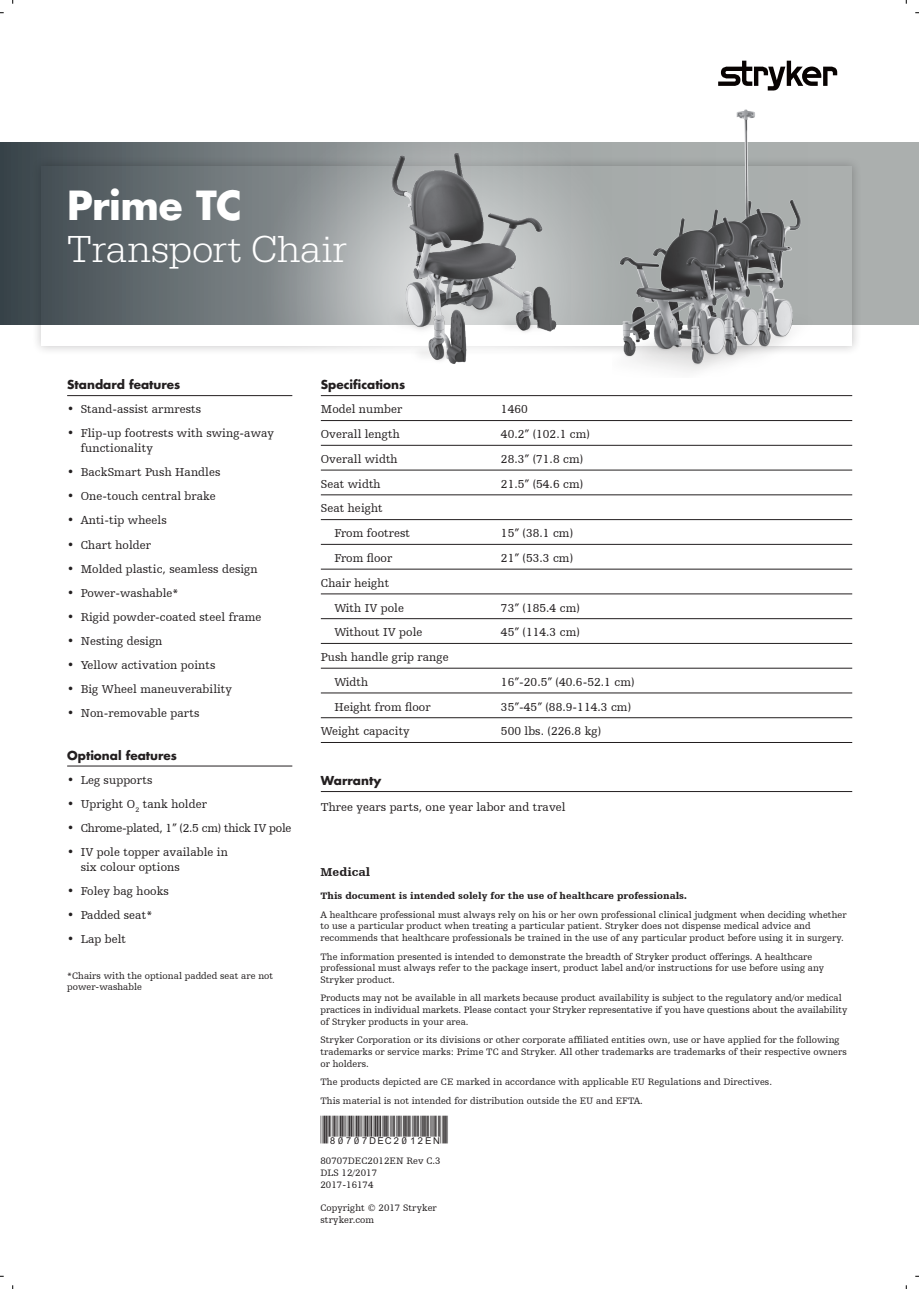
<style>
.page{position:relative;width:919px;height:1289px;background:#fff}
.page>*{position:absolute;margin:0;border:0;box-sizing:border-box;transform-origin:0 0}
.Headline{font:300 39px "Egyptienne URW";letter-spacing:.01em;color:#fff}
.Headline-2{font:700 39px "Futura Std";letter-spacing:-.015em;color:#fff}
.t1{font:14.1px "Carolina Bar B39 25 E2";color:#231f20}
.t2{font:12px/15px "Humanist Slabserif 712 BT";letter-spacing:.005em;color:#231f20}
.t3{font:12px "Humanist Slabserif 712 BT";letter-spacing:-.02em;color:#231f20}
.Paragraph_Style_1{font:700 12px "Futura For Stryker";color:#231f20}
.Paragraph_Style_1-2{font:700 12px "Futura Std";color:#231f20}
.t4{font:900 12px "Humanist Slabserif 712 BT";letter-spacing:.005em;color:#231f20}
.t5{font:9.75px/11.7px "Humanist Slabserif 712 BT";letter-spacing:.005em;color:#231f20}
.t6{font:900 9.75px "Humanist Slabserif 712 BT";letter-spacing:.005em;color:#231f20}
</style>
<div class="page">
<svg style="left:0;top:142px;width:918px;height:183px;background:#7e8586"></svg>
<hr style="left:67px;top:395px;width:225px;height:1px;background:#231f20">
<hr style="left:67px;top:765px;width:225px;height:1px;background:#231f20">
<hr style="left:321px;top:395px;width:531px;height:1px;background:#231f20">
<hr style="left:321px;top:420px;width:531px;height:1px;background:#231f20">
<hr style="left:321px;top:445px;width:531px;height:1px;background:#231f20">
<hr style="left:321px;top:469px;width:531px;height:1px;background:#231f20">
<hr style="left:321px;top:494px;width:531px;height:1px;background:#231f20">
<hr style="left:321px;top:519px;width:531px;height:1px;background:#231f20">
<hr style="left:321px;top:544px;width:531px;height:1px;background:#231f20">
<hr style="left:321px;top:568px;width:531px;height:1px;background:#231f20">
<hr style="left:321px;top:593px;width:531px;height:1px;background:#231f20">
<hr style="left:321px;top:618px;width:531px;height:1px;background:#231f20">
<hr style="left:321px;top:643px;width:531px;height:1px;background:#231f20">
<hr style="left:321px;top:667px;width:531px;height:1px;background:#231f20">
<hr style="left:321px;top:692px;width:531px;height:1px;background:#231f20">
<hr style="left:321px;top:717px;width:531px;height:1px;background:#231f20">
<hr style="left:321px;top:742px;width:531px;height:1px;background:#231f20">
<hr style="left:321px;top:791px;width:531px;height:1px;background:#231f20">
<div style="left:32px;top:157px;width:829px;height:199px;background:#231f20;opacity:.25"></div>
<svg style="left:42px;top:166px;width:810px;height:180px;background:#788083"></svg>
<svg style="left:718px;top:61px;width:119px;height:30px"></svg>
<img style="left:205px;top:142px;width:407px;height:209px">
<img style="left:374px;top:142px;width:197px;height:222px">
<img style="left:612px;top:109px;width:207px;height:263px">
<p class="Headline-2" style="left:67px;top:179px;width:176px">Prime TC</p>
<p class="Headline" style="left:67px;top:226px;width:281px">Transport Chair</p>
<p class="Paragraph_Style_1" style="left:67px;top:377px;width:115px">Standard features</p>
<p class="t2" style="left:67px;top:401px;width:136px">• Stand-assist armrests</p>
<p class="t2" style="left:81px;top:425px;width:195px;text-indent:-13px">• Flip-up footrests with swing-away functionality</p>
<p class="t2" style="left:67px;top:464px;width:155px">• BackSmart Push Handles</p>
<p class="t2" style="left:67px;top:488px;width:150px">• One-touch central brake</p>
<p class="t2" style="left:67px;top:512px;width:101px">• Anti-tip wheels</p>
<p class="t2" style="left:67px;top:536px;width:85px">• Chart holder</p>
<p class="t2" style="left:67px;top:560px;width:192px">• Molded plastic, seamless design</p>
<p class="t2" style="left:67px;top:584px;width:113px">• Power-washable*</p>
<p class="t2" style="left:67px;top:608px;width:196px">• Rigid powder-coated steel frame</p>
<p class="t2" style="left:67px;top:632px;width:97px">• Nesting design</p>
<p class="t2" style="left:67px;top:656px;width:150px">• Yellow activation points</p>
<p class="t2" style="left:67px;top:680px;width:166px">• Big Wheel maneuverability</p>
<p class="t2" style="left:67px;top:704px;width:134px">• Non-removable parts</p>
<p class="Paragraph_Style_1" style="left:67px;top:747px;width:111px">Optional features</p>
<p class="t2" style="left:67px;top:772px;width:87px">• Leg supports</p>
<p class="t2" style="left:67px;top:796px;width:141px">• Upright O<sub>2</sub> tank holder</p>
<p class="t3" style="left:67px;top:820px;width:226px">• Chrome-plated, 1” (2.5 cm) thick IV pole</p>
<p class="t2" style="left:81px;top:844px;width:149px;text-indent:-13px">• IV pole topper available in six colour options</p>
<p class="t2" style="left:67px;top:883px;width:103px">• Foley bag hooks</p>
<p class="t2" style="left:67px;top:907px;width:87px">• Padded seat*</p>
<p class="t2" style="left:67px;top:931px;width:60px">• Lap belt</p>
<p class="t5" style="left:67px;top:969px;width:207px">*Chairs with the optional padded seat are not power-washable</p>
<p class="Paragraph_Style_1-2" style="left:321px;top:377px;width:86px">Specifications</p>
<p class="t2" style="left:321px;top:401px;width:83px">Model number</p>
<p class="t2" style="left:501px;top:401px;width:28px">1460</p>
<p class="t2" style="left:321px;top:426px;width:80px">Overall length</p>
<p class="t2" style="left:501px;top:426px;width:90px">40.2” (102.1 cm)</p>
<p class="t2" style="left:321px;top:451px;width:78px">Overall width</p>
<p class="t2" style="left:501px;top:451px;width:84px">28.3” (71.8 cm)</p>
<p class="t2" style="left:321px;top:476px;width:61px">Seat width</p>
<p class="t2" style="left:501px;top:476px;width:84px">21.5” (54.6 cm)</p>
<p class="t2" style="left:321px;top:500px;width:63px">Seat height</p>
<p class="t2" style="left:334px;top:525px;width:77px">From footrest</p>
<p class="t2" style="left:501px;top:525px;width:74px">15” (38.1 cm)</p>
<p class="t2" style="left:334px;top:550px;width:59px">From floor</p>
<p class="t2" style="left:501px;top:550px;width:74px">21” (53.3 cm)</p>
<p class="t2" style="left:321px;top:575px;width:70px">Chair height</p>
<p class="t2" style="left:334px;top:599px;width:71px">With IV pole</p>
<p class="t2" style="left:501px;top:599px;width:80px">73” (185.4 cm)</p>
<p class="t2" style="left:334px;top:624px;width:89px">Without IV pole</p>
<p class="t2" style="left:501px;top:624px;width:80px">45” (114.3 cm)</p>
<p class="t2" style="left:321px;top:649px;width:129px">Push handle grip range</p>
<p class="t2" style="left:334px;top:674px;width:35px">Width</p>
<p class="t2" style="left:501px;top:674px;width:135px">16”-20.5” (40.6-52.1 cm)</p>
<p class="t2" style="left:334px;top:698px;width:98px">Height from floor</p>
<p class="t2" style="left:501px;top:698px;width:131px">35”-45” (88.9-114.3 cm)</p>
<p class="t2" style="left:321px;top:723px;width:90px">Weight capacity</p>
<p class="t2" style="left:501px;top:723px;width:102px">500 lbs. (226.8 kg)</p>
<p class="Paragraph_Style_1-2" style="left:321px;top:772px;width:62px">Warranty</p>
<p class="t2" style="left:321px;top:799px;width:246px">Three years parts, one year labor and travel</p>
<p class="t4" style="left:320px;top:864px;width:51px">Medical</p>
<p class="t6" style="left:320px;top:889px;width:368px">This document is intended solely for the use of healthcare professionals.</p>
<p class="t5" style="left:320px;top:908px;width:527px">A healthcare professional must always rely on his or her own professional clinical judgment when deciding whether to use a particular product when treating a particular patient. Stryker does not dispense medical advice and recommends that healthcare professionals be trained in the use of any particular product before using it in surgery.</p>
<p class="t5" style="left:320px;top:950px;width:505px">The information presented is intended to demonstrate the breadth of Stryker product offerings. A healthcare professional must always refer to the package insert, product label and/or instructions for use before using any<br>Stryker product.</p>
<p class="t5" style="left:320px;top:992px;width:528px">Products may not be available in all markets because product availability is subject to the regulatory and/or medical practices in individual markets. Please contact your Stryker representative if you have questions about the availability of Stryker products in your area.</p>
<p class="t5" style="left:320px;top:1033px;width:527px">Stryker Corporation or its divisions or other corporate affiliated entities own, use or have applied for the following trademarks or service marks: Prime TC and Stryker. All other trademarks are trademarks of their respective owners or holders.</p>
<p class="t5" style="left:320px;top:1075px;width:453px">The products depicted are CE marked in accordance with applicable EU Regulations and Directives.</p>
<p class="t5" style="left:320px;top:1094px;width:324px">This material is not intended for distribution outside the EU and EFTA.</p>
<p class="t1" style="left:320px;top:1129px;width:129px">*80707DEC2012EN*</p>
<p class="t5" style="left:320px;top:1154px;width:122px">80707DEC2012EN Rev C.3</p>
<p class="t5" style="left:320px;top:1166px;width:58px">DLS 12/2017</p>
<p class="t5" style="left:320px;top:1178px;width:55px">2017-16174</p>
<p class="t5" style="left:320px;top:1201px;width:118px">Copyright © 2017 Stryker</p>
<p class="t5" style="left:320px;top:1213px;width:55px">stryker.com</p>
</div>
